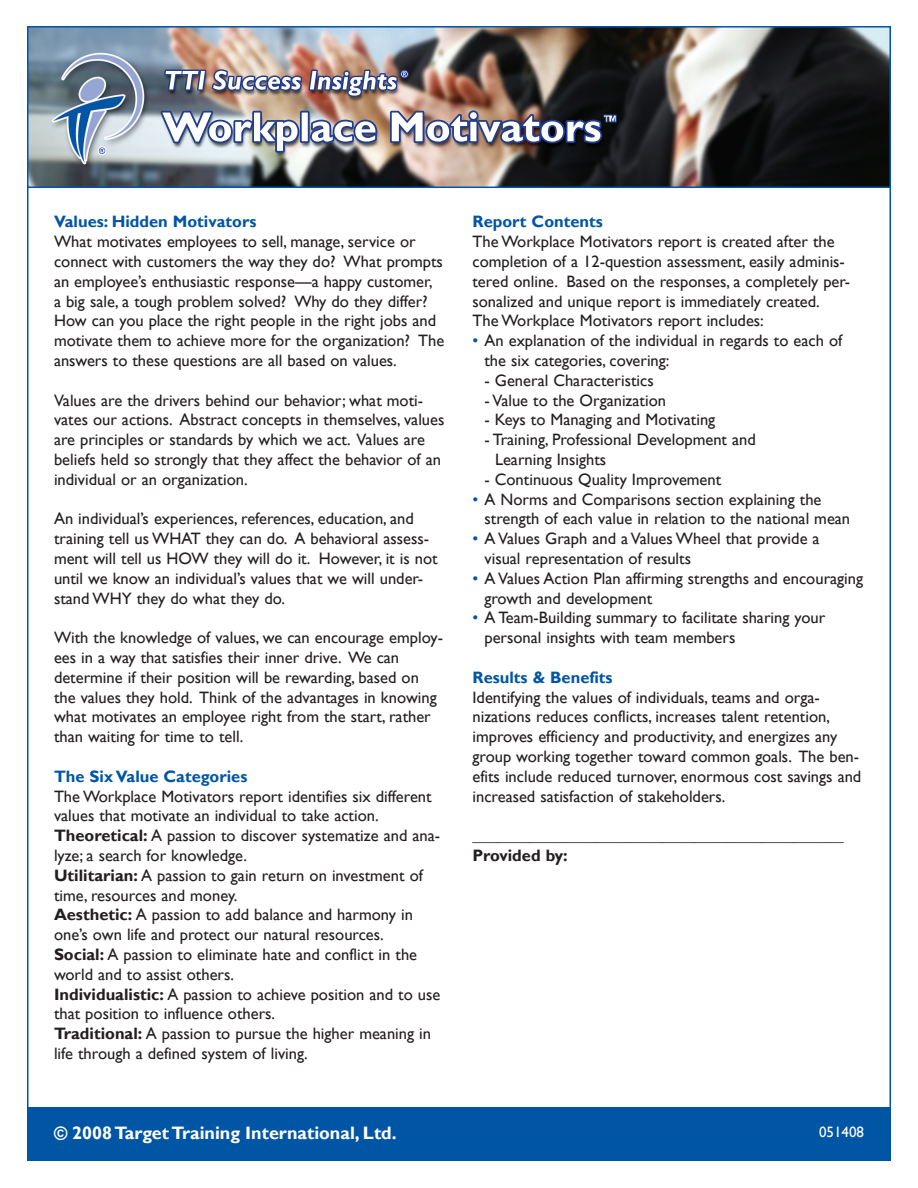
<style>
.page{position:relative;width:918px;height:1188px;background:#fff}
.page>*{position:absolute;margin:0;border:0;box-sizing:border-box;transform-origin:0 0}
.t1{font:700 18px "Gill Sans";color:#fff}
.t2{font:16.5px/19.8px "Gill Sans";color:#231f20}
.t3{font:700 16.5px "Gill Sans";color:#0155a5}
.t4{font:700 16.5px/19.8px "Gill Sans";color:#231f20}
.t5{font:15px "Gill Sans";color:#fff}
.s1{font-weight:700}
.s2{color:#0155a5}
</style>
<div class="page">
<img style="left:30px;top:29px;width:858px;height:156px">
<img style="left:212px;top:90px;width:90px;height:1px">
<img style="left:166px;top:71px;width:231px;height:19px">
<img style="left:425px;top:110px;width:140px;height:33px">
<img style="left:162px;top:112px;width:438px;height:30px">
<img style="left:603px;top:114px;width:14px;height:9px">
<svg style="left:604px;top:116px;width:12px;height:6px"></svg>
<svg style="left:400px;top:70px;width:9px;height:8px"></svg>
<svg style="left:98px;top:146px;width:8px;height:9px"></svg>
<div style="left:27px;top:26px;width:864px;height:162px;border:2px solid #0155a5"></div>
<div style="left:27px;top:1107px;width:864px;height:54px;background:#0155a5"></div>
<p class="t3" style="left:54px;top:212px;width:204px">Values: Hidden Motivators</p>
<p class="t2" style="left:54px;top:232px;width:392px">What motivates employees to sell, manage, service or connect with customers the way they do? What prompts an employee’s enthusiastic response—a happy customer,<br>a big sale, a tough problem solved? Why do they differ?<br>How can you place the right people in the right jobs and motivate them to achieve more for the organization? The answers to these questions are all based on values.</p>
<p class="t2" style="left:54px;top:390px;width:392px">Values are the drivers behind our behavior; what moti&shy;vates our actions. Abstract concepts in themselves, values are principles or standards by which we act. Values are beliefs held so strongly that they affect the behavior of an individual or an organization.</p>
<p class="t2" style="left:54px;top:509px;width:385px">An individual’s experiences, references, education, and training tell us WHAT they can do. A behavioral assess&shy;ment will tell us HOW they will do it. However, it is not until we know an individual’s values that we will under&shy;stand WHY they do what they do.</p>
<p class="t2" style="left:54px;top:628px;width:391px">With the knowledge of values, we can encourage employ&shy;ees in a way that satisfies their inner drive. We can determine if their position will be rewarding, based on the values they hold. Think of the advantages in knowing what motivates an employee right from the start, rather than waiting for time to tell.</p>
<p class="t3" style="left:54px;top:766px;width:195px">The Six Value Categories</p>
<p class="t2" style="left:54px;top:786px;width:379px">The Workplace Motivators report identifies six different values that motivate an individual to take action.</p>
<p class="t2" style="left:54px;top:826px;width:388px"><span class="s1">Theoretical:</span> A passion to discover systematize and ana&shy;lyze; a search for knowledge.</p>
<p class="t2" style="left:54px;top:866px;width:370px"><span class="s1">Utilitarian:</span> A passion to gain return on investment of time, resources and money.</p>
<p class="t2" style="left:54px;top:905px;width:360px"><span class="s1">Aesthetic:</span> A passion to add balance and harmony in one’s own life and protect our natural resources.</p>
<p class="t2" style="left:54px;top:945px;width:365px"><span class="s1">Social:</span> A passion to eliminate hate and conflict in the world and to assist others.</p>
<p class="t2" style="left:54px;top:984px;width:388px"><span class="s1">Individualistic:</span> A passion to achieve position and to use that position to influence others.</p>
<p class="t2" style="left:54px;top:1024px;width:379px"><span class="s1">Traditional:</span> A passion to pursue the higher meaning in life through a defined system of living.</p>
<p class="t3" style="left:472px;top:212px;width:132px">Report Contents</p>
<p class="t2" style="left:472px;top:232px;width:379px">The Workplace Motivators report is created after the completion of a 12-question assessment, easily adminis&shy;tered online. Based on the responses, a completely per&shy;sonalized and unique report is immediately created.</p>
<p class="t2" style="left:472px;top:311px;width:293px">The Workplace Motivators report includes:</p>
<p class="t2" style="left:472px;top:331px;width:371px"><span class="s2">•</span> An explanation of the individual in regards to each of</p>
<p class="t2" style="left:484px;top:351px;width:187px">the six categories, covering:</p>
<p class="t2" style="left:484px;top:371px;width:171px">- General Characteristics</p>
<p class="t2" style="left:484px;top:390px;width:183px">- Value to the Organization</p>
<p class="t2" style="left:484px;top:410px;width:232px">- Keys to Managing and Motivating</p>
<p class="t2" style="left:484px;top:430px;width:273px">- Training, Professional Development and</p>
<p class="t2" style="left:495px;top:450px;width:113px">Learning Insights</p>
<p class="t2" style="left:484px;top:470px;width:238px">- Continuous Quality Improvement</p>
<p class="t2" style="left:472px;top:489px;width:350px"><span class="s2">•</span> A Norms and Comparisons section explaining the</p>
<p class="t2" style="left:484px;top:509px;width:367px">strength of each value in relation to the national mean</p>
<p class="t2" style="left:472px;top:529px;width:349px"><span class="s2">•</span> A Values Graph and a Values Wheel that provide a</p>
<p class="t2" style="left:484px;top:549px;width:208px">visual representation of results</p>
<p class="t2" style="left:472px;top:569px;width:392px"><span class="s2">•</span> A Values Action Plan affirming strengths and encouraging</p>
<p class="t2" style="left:484px;top:588px;width:169px">growth and development</p>
<p class="t2" style="left:472px;top:608px;width:354px"><span class="s2">•</span> A Team-Building summary to facilitate sharing your</p>
<p class="t2" style="left:484px;top:628px;width:252px">personal insights with team members</p>
<p class="t3" style="left:472px;top:667px;width:142px">Results &amp; Benefits</p>
<p class="t2" style="left:472px;top:687px;width:390px">Identifying the values of individuals, teams and orga&shy;nizations reduces conflicts, increases talent retention, improves efficiency and productivity, and energizes any group working together toward common goals. The ben&shy;efits include reduced turnover, enormous cost savings and increased satisfaction of stakeholders.</p>
<p class="t4" style="left:472px;top:826px;width:373px">_____________________________________________<br>Provided by:</p>
<p class="t1" style="left:54px;top:1122px;width:344px">© 2008 Target Training International, Ltd.</p>
<p class="t5" style="left:819px;top:1124px;width:46px">051408</p>
</div>
